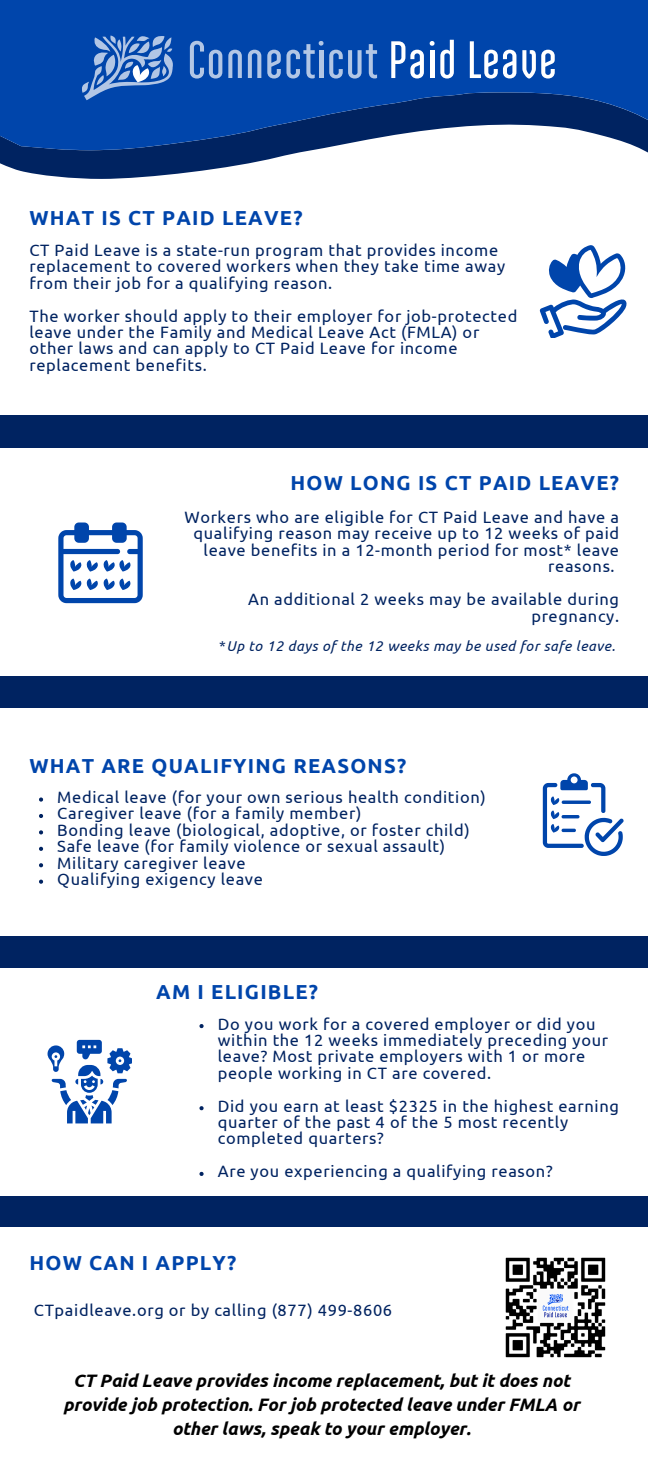
<style>
.page{position:relative;width:648px;height:1458px;background:#fff}
.page>*{position:absolute;margin:0;border:0;box-sizing:border-box;transform-origin:0 0}
.t1{font:700 20.25px "Ubuntu";letter-spacing:.06em;color:#0045ab}
.t2{font:italic 700 18px/24.1px "Ubuntu";color:#000;text-align:center}
.t3{font:16.43px/16.4px "Ubuntu";letter-spacing:.04em;color:#002361}
.t4{font:italic 14.17px "Ubuntu";letter-spacing:.04em;color:#002361}
.s1{font-style:normal}
</style>
<div class="page">
<svg style="left:199px;top:1024px;width:5px;height:4px"></svg>
<svg style="left:199px;top:1106px;width:5px;height:4px"></svg>
<svg style="left:199px;top:1172px;width:5px;height:4px"></svg>
<svg style="left:48px;top:1040px;width:84px;height:83px"></svg>
<div style="left:0;top:416px;width:648px;height:32px;background:#002361"></div>
<svg style="left:543px;top:773px;width:81px;height:83px"></svg>
<svg style="left:58px;top:523px;width:85px;height:80px"></svg>
<svg style="left:540px;top:245px;width:87px;height:93px"></svg>
<img style="left:505px;top:1257px;width:101px;height:101px">
<svg style="left:4px;top:165px;width:235px;height:14px;fill:#002361"></svg>
<svg style="left:0;top:0;width:648px;height:165px;background:#1f55a6"></svg>
<svg style="left:82px;top:35px;width:91px;height:65px;background:#4476c1"></svg>
<svg style="left:190px;top:41px;width:32px;height:38px"></svg>
<svg style="left:228px;top:50px;width:14px;height:28px"></svg>
<svg style="left:248px;top:50px;width:13px;height:28px"></svg>
<svg style="left:267px;top:41px;width:110px;height:38px;background:#3b6fbe"></svg>
<svg style="left:391px;top:41px;width:33px;height:37px"></svg>
<svg style="left:430px;top:40px;width:24px;height:39px"></svg>
<svg style="left:470px;top:41px;width:46px;height:38px"></svg>
<svg style="left:522px;top:50px;width:33px;height:29px"></svg>
<div style="left:0;top:676px;width:648px;height:31px;background:#002361"></div>
<div style="left:0;top:936px;width:648px;height:31px;background:#002361"></div>
<div style="left:0;top:1196px;width:648px;height:31px;background:#002361"></div>
<svg style="left:39px;top:798px;width:4px;height:4px"></svg>
<svg style="left:39px;top:814px;width:4px;height:4px"></svg>
<svg style="left:39px;top:830px;width:4px;height:4px"></svg>
<svg style="left:39px;top:847px;width:4px;height:4px"></svg>
<svg style="left:39px;top:863px;width:4px;height:4px"></svg>
<svg style="left:39px;top:880px;width:4px;height:4px"></svg>
<p class="t1" style="left:29px;top:207px;width:275px">WHAT IS CT PAID LEAVE?</p>
<p class="t3" style="left:29px;top:242px;width:477px">CT Paid Leave is a state-run program that provides income replacement to covered workers when they take time away from their job for a qualifying reason.</p>
<p class="t3" style="left:29px;top:307px;width:489px">The worker should apply to their employer for job-protected leave under the Family and Medical Leave Act (FMLA) or other laws and can apply to CT Paid Leave for income replacement benefits.</p>
<p class="t1" style="left:290px;top:471px;width:330px">HOW LONG IS CT PAID LEAVE?</p>
<p class="t3" style="left:184px;top:508px;width:436px;text-align:right">Workers who are eligible for CT Paid Leave and have a qualifying reason may receive up to 12 weeks of paid leave benefits in a 12-month period for most* leave reasons.</p>
<p class="t3" style="left:248px;top:591px;width:372px;text-align:right">An additional 2 weeks may be available during pregnancy.</p>
<p class="t4" style="left:219px;top:638px;width:398px"><span class="s1">*</span>Up to 12 days of the 12 weeks may be used for safe leave.</p>
<h1 class="t1" style="left:29px;top:754px;width:378px">WHAT ARE QUALIFYING REASONS?</h1>
<p class="t3" style="left:57px;top:789px;width:430px">Medical leave (for your own serious health condition)</p>
<h1 class="t3" style="left:57px;top:805px;width:306px">Caregiver leave (for a family member)</h1>
<h3 class="t3" style="left:57px;top:822px;width:414px">Bonding leave (biological, adoptive, or foster child)</h3>
<h3 class="t3" style="left:57px;top:838px;width:389px">Safe leave (for family violence or sexual assault)</h3>
<p class="t3" style="left:57px;top:854px;width:190px">Military caregiver leave</p>
<p class="t3" style="left:57px;top:871px;width:207px">Qualifying exigency leave</p>
<h3 class="t1" style="left:156px;top:980px;width:163px">AM I ELIGIBLE?</h3>
<p class="t3" style="left:218px;top:1015px;width:392px">Do you work for a covered employer or did you within the 12 weeks immediately preceding your leave? Most private employers with 1 or more people working in CT are covered.</p>
<p class="t3" style="left:218px;top:1097px;width:403px">Did you earn at least $2325 in the highest earning quarter of the past 4 of the 5 most recently completed quarters?</p>
<h1 class="t3" style="left:218px;top:1163px;width:336px">Are you experiencing a qualifying reason?</h1>
<h1 class="t1" style="left:29px;top:1251px;width:208px">HOW CAN I APPLY?</h1>
<p class="t3" style="left:34px;top:1302px;width:360px">CTpaidleave.org or by calling (877) 499-8606</p>
<p class="t2" style="left:63px;top:1368px;width:518px">CT Paid Leave provides income replacement, but it does not provide job protection. For job protected leave under FMLA or other laws, speak to your employer.</p>
</div>
